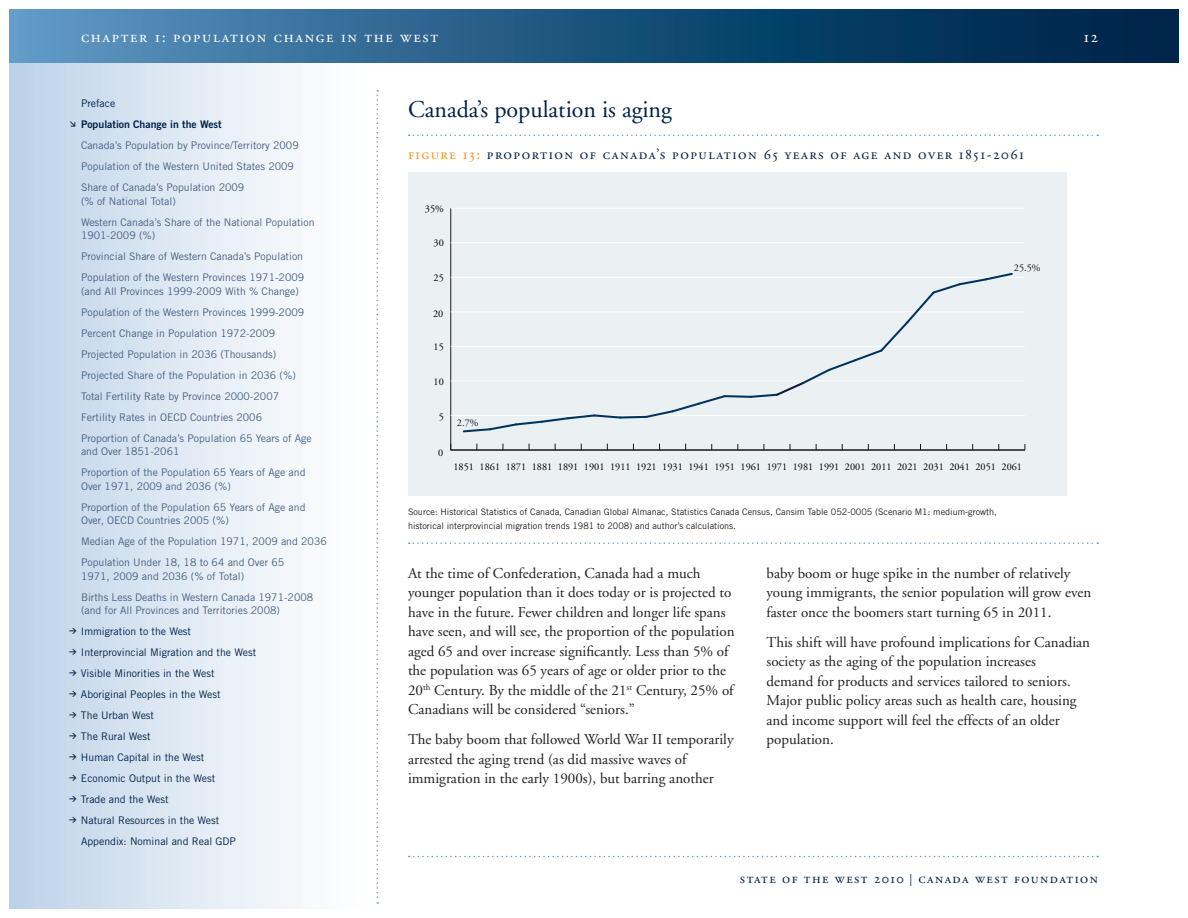
<style>
.page{position:relative;width:1188px;height:918px;background:#fff}
.page>*{position:absolute;margin:0;border:0;box-sizing:border-box;transform-origin:0 0}
._2_header_2_16pt_rul{font:24px "Adobe Garamond";color:#002349}
.t1{font:16.5px "Adobe Garamond Regular SC";letter-spacing:.1em;color:#fff}
._0_body_copy{font:15px/19.5px "Adobe Garamond";color:#231f20}
._3_figure_header_cap{font:15px "Adobe Garamond Regular SC";letter-spacing:.1em;color:#002349}
.t2{font:14.25px "Adobe Garamond Regular SC";letter-spacing:.1em;color:#002349}
.t3{font:10.5px/21px "Trade Gothic";color:#486082}
.t4{font:10.5px "Trade Gothic";color:#002349}
.t5{font:10.5px "Trade Gothic Bold Two";color:#002349}
.t6{font:10.2px "Adobe Garamond";color:#000}
.t7{font:10.2px "Adobe Garamond";color:#1a171b}
._5_source_note_rule{font:9px/13.5px "Trade Gothic";color:#231f20}
.t8{font:700 7.5px "DIN";color:#002349}
.s1{color:#f79321}
.s2{font-size:12px}
</style>
<div class="page">
<div style="left:9px;top:63px;width:369px;height:846px;background:linear-gradient(to right,#bed3e8,#fff)"></div>
<svg style="left:9px;top:9px;width:1170px;height:54px;background:#225780"></svg>
<svg style="left:376px;top:90px;width:2px;height:814px"></svg>
<svg style="left:409px;top:856px;width:689px;height:1px"></svg>
<svg style="left:409px;top:542px;width:689px;height:2px"></svg>
<svg style="left:409px;top:135px;width:689px;height:1px"></svg>
<div style="left:408px;top:172px;width:658px;height:324px;background:#ebf0f3"></div>
<hr style="left:451px;top:208px;width:1px;height:242px;background:#1a171b">
<hr style="left:451px;top:450px;width:574px;height:1px;background:#1a171b">
<hr style="left:451px;top:415px;width:574px;height:1px;background:#fff">
<hr style="left:451px;top:381px;width:574px;height:1px;background:#fff">
<hr style="left:451px;top:346px;width:574px;height:1px;background:#fff">
<hr style="left:451px;top:312px;width:574px;height:1px;background:#fff">
<hr style="left:451px;top:277px;width:574px;height:1px;background:#fff">
<hr style="left:451px;top:243px;width:574px;height:1px;background:#fff">
<hr style="left:451px;top:208px;width:574px;height:1px;background:#fff">
<svg style="left:462px;top:272px;width:552px;height:161px"></svg>
<h2 class="t1" style="left:81px;top:28px;width:359px">chapter 1: population change in the west</h2>
<h2 class="t1" style="left:1084px;top:28px;width:16px">12</h2>
<p class="t4" style="left:81px;top:97px;width:36px">Preface</p>
<p class="t5" style="left:81px;top:118px;width:142px">Population Change in the West</p>
<p class="t3" style="left:81px;top:135px;width:219px">Canada’s Population by Province/Territory 2009<br>Population of the Western United States 2009<br>Share of Canada’s Population 2009</p>
<p class="t3" style="left:81px;top:190px;width:235px">(% of National Total)<br>Western Canada’s Share of the National Population</p>
<p class="t3" style="left:81px;top:225px;width:225px">1901-2009 (%)<br>Provincial Share of Western Canada’s Population<br>Population of the Western Provinces 1971-2009</p>
<p class="t3" style="left:81px;top:280px;width:232px">(and All Provinces 1999-2009 With % Change)<br>Population of the Western Provinces 1999-2009<br>Percent Change in Population 1972-2009<br>Projected Population in 2036 (Thousands)<br>Projected Share of the Population in 2036 (%)<br>Total Fertility Rate by Province 2000-2007<br>Fertility Rates in OECD Countries 2006<br>Proportion of Canada’s Population 65 Years of Age</p>
<p class="t3" style="left:81px;top:441px;width:226px">and Over 1851-2061<br>Proportion of the Population 65 Years of Age and</p>
<p class="t3" style="left:81px;top:475px;width:226px">Over 1971, 2009 and 2036 (%)<br>Proportion of the Population 65 Years of Age and</p>
<p class="t3" style="left:81px;top:510px;width:247px">Over, OECD Countries 2005 (%)<br>Median Age of the Population 1971, 2009 and 2036<br>Population Under 18, 18 to 64 and Over 65</p>
<p class="t3" style="left:81px;top:565px;width:234px">1971, 2009 and 2036 (% of Total)<br>Births Less Deaths in Western Canada 1971-2008</p>
<p class="t3" style="left:81px;top:600px;width:201px">(and for All Provinces and Territories 2008)</p>
<p class="t4" style="left:69px;top:625px;width:124px"><sup>&gt;</sup> Immigration to the West</p>
<p class="t4" style="left:69px;top:646px;width:189px"><sup>&gt;</sup> Interprovincial Migration and the West</p>
<p class="t4" style="left:69px;top:667px;width:147px"><sup>&gt;</sup> Visible Minorities in the West</p>
<p class="t4" style="left:69px;top:688px;width:153px"><sup>&gt;</sup> Aboriginal Peoples in the West</p>
<p class="t4" style="left:69px;top:709px;width:87px"><sup>&gt;</sup> The Urban West</p>
<p class="t4" style="left:69px;top:730px;width:83px"><sup>&gt;</sup> The Rural West</p>
<p class="t4" style="left:69px;top:751px;width:137px"><sup>&gt;</sup> Human Capital in the West</p>
<p class="t4" style="left:69px;top:772px;width:148px"><sup>&gt;</sup> Economic Output in the West</p>
<p class="t4" style="left:69px;top:793px;width:101px"><sup>&gt;</sup> Trade and the West</p>
<p class="t4" style="left:69px;top:814px;width:152px"><sup>&gt;</sup> Natural Resources in the West</p>
<p class="t4" style="left:81px;top:835px;width:156px">Appendix: Nominal and Real GDP</p>
<p class="t8" style="left:77px;top:130px;width:9px;rotate:-180deg">≤</p>
<p class="_2_header_2_16pt_rul" style="left:408px;top:96px;width:265px">Canada’s population is aging</p>
<p class="_3_figure_header_cap" style="left:408px;top:147px;width:618px"><span class="s1">figure 13:</span> proportion of canada’s population 65 years of age and over 1851-2061</p>
<p class="t6" style="left:425px;top:204px;width:20px">35%</p>
<p class="t6" style="left:434px;top:238px;width:12px">30</p>
<p class="t6" style="left:434px;top:273px;width:12px">25</p>
<p class="t6" style="left:433px;top:308px;width:12px">20</p>
<p class="t6" style="left:434px;top:342px;width:12px">15</p>
<p class="t6" style="left:434px;top:376px;width:12px">10</p>
<p class="t7" style="left:1014px;top:262px;width:28px">25.5%</p>
<p class="t6" style="left:439px;top:411px;width:7px">5</p>
<p class="t6" style="left:438px;top:448px;width:7px">0</p>
<p class="t7" style="left:457px;top:418px;width:23px">2.7%</p>
<p class="t6" style="left:453px;top:461px;width:570px">1851 1861 1871 1881 1891 1901 1911 1921 1931 1941 1951 1961 1971 1981 1991 2001 2011 2021 2031 2041 2051 2061</p>
<p class="_5_source_note_rule" style="left:408px;top:505px;width:591px">Source: Historical Statistics of Canada, Canadian Global Almanac, Statistics Canada Census, Cansim Table 052-0005 (Scenario M1: medium-growth, historical interprovincial migration trends 1981 to 2008) and author’s calculations.</p>
<p class="_0_body_copy" style="left:408px;top:564px;width:328px">At the time of Confederation, Canada had a much younger population than it does today or is projected to have in the future. Fewer children and longer life spans have seen, and will see, the proportion of the population aged 65 and over increase significantly. Less than 5% of the population was 65 years of age or older prior to the 20<sup>th</sup> Century. By the middle of the 21<sup>st</sup> Century, 25% of Canadians will be considered “seniors.”</p>
<p class="_0_body_copy" style="left:408px;top:730px;width:327px">The baby boom that followed World War II temporarily arrested the aging trend (as did massive waves of immigration in the early 1900s), but barring another</p>
<p class="_0_body_copy" style="left:766px;top:564px;width:326px">baby boom or huge spike in the number of relatively young immigrants, the senior population will grow even faster once the boomers start turning 65 in 2011.</p>
<p class="_0_body_copy" style="left:766px;top:633px;width:325px">This shift will have profound implications for Canadian society as the aging of the population increases<br>demand for products and services tailored to seniors.<br>Major public policy areas such as health care, housing and income support will feel the effects of an older population.</p>
<h3 class="t2" style="left:740px;top:871px;width:360px">state of the west 2010 <span class="s2">|</span> canada west foundation</h3>
</div>
